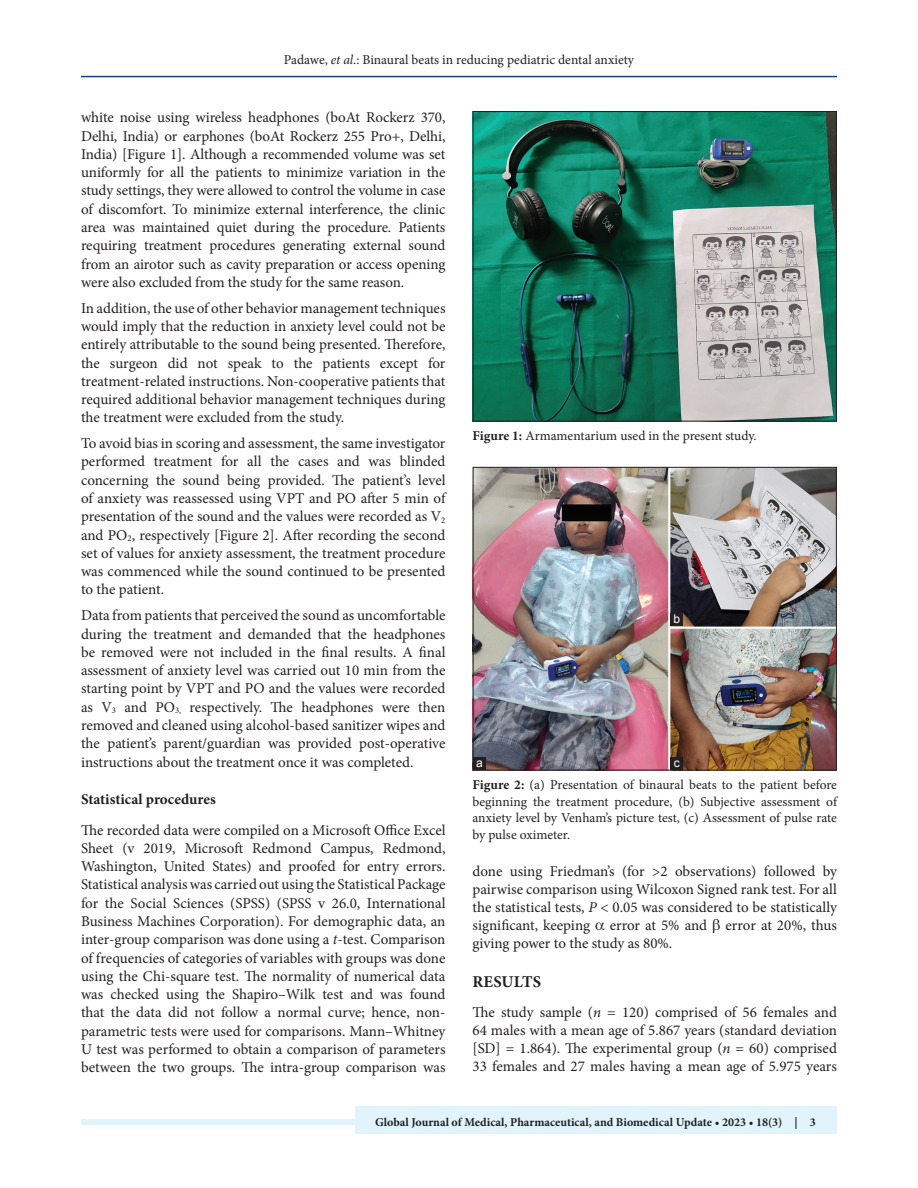
<style>
.page{position:relative;width:918px;height:1188px;background:#fff}
.page>*{position:absolute;margin:0;border:0;box-sizing:border-box;transform-origin:0 0}
.t1{font:700 16.5px "Minion Pro";letter-spacing:.01em;color:#231f20}
.TX{font:15px/18.3px "Minion Pro";letter-spacing:-.005em;color:#231f20;text-align:justify}
.t2{font:700 15px "Minion Pro";color:#231f20}
.FGC{font:13.5px/16.5px "Minion Pro";color:#231f20;text-align:justify}
.t3{font:700 12px "Minion Pro";color:#231f20}
.LABEL{font:12px "Arial";color:#fff}
.s1{font-style:italic}
.s2{font-weight:700}
</style>
<div class="page">
<hr style="left:81px;top:76px;width:756px;height:1px;background:#164077">
<div style="left:81px;top:1119px;width:756px;height:6px;background:#e1f4fc"></div>
<div style="left:356px;top:1106px;width:481px;height:28px;background:#e1f4fc"></div>
<img style="left:475px;top:113px;width:360px;height:306px">
<div style="left:473px;top:111px;width:364px;height:310px;border:1px solid #231f20"></div>
<img style="left:475px;top:469px;width:360px;height:299px">
<div style="left:473px;top:467px;width:364px;height:303px;border:1px solid #231f20"></div>
<div style="left:670px;top:614px;width:13px;height:12px;background:#231f20"></div>
<div style="left:671px;top:757px;width:12px;height:13px;background:#231f20"></div>
<div style="left:473px;top:757px;width:13px;height:13px;background:#231f20"></div>
<p class="FGC" style="left:284px;top:51px;width:352px">Padawe, <span class="s1">et al</span>.: Binaural beats in reducing pediatric dental anxiety</p>
<p class="TX" style="left:81px;top:108px;width:366px">white noise using wireless headphones (boAt Rockerz 370, Delhi, India) or earphones (boAt Rockerz 255 Pro+, Delhi, India) [Figure 1]. Although a recommended volume was set uniformly for all the patients to minimize variation in the study settings, they were allowed to control the volume in case of discomfort. To minimize external interference, the clinic area was maintained quiet during the procedure. Patients requiring treatment procedures generating external sound from an airotor such as cavity preparation or access opening were also excluded from the study for the same reason.</p>
<p class="TX" style="left:81px;top:299px;width:366px">In addition, the use of other behavior management techniques would imply that the reduction in anxiety level could not be entirely attributable to the sound being presented. Therefore, the surgeon did not speak to the patients except for treatment-related instructions. Non-cooperative patients that required additional behavior management techniques during the treatment were excluded from the study.</p>
<p class="TX" style="left:81px;top:434px;width:366px">To avoid bias in scoring and assessment, the same investigator performed treatment for all the cases and was blinded concerning the sound being provided. The patient’s level of anxiety was reassessed using VPT and PO after 5 min of presentation of the sound and the values were recorded as V<sub>2 </sub>and PO<sub>2</sub>, respectively [Figure 2]. After recording the second set of values for anxiety assessment, the treatment procedure was commenced while the sound continued to be presented to the patient.</p>
<p class="TX" style="left:81px;top:606px;width:366px">Data from patients that perceived the sound as uncomfortable during the treatment and demanded that the headphones be removed were not included in the final results. A final assessment of anxiety level was carried out 10 min from the starting point by VPT and PO and the values were recorded as V<sub>3</sub> and PO<sub>3,</sub> respectively. The headphones were then removed and cleaned using alcohol-based sanitizer wipes and the patient’s parent/guardian was provided post-operative instructions about the treatment once it was completed.</p>
<h2 class="t2" style="left:81px;top:789px;width:136px">Statistical procedures</h2>
<p class="TX" style="left:81px;top:821px;width:366px">The recorded data were compiled on a Microsoft Office Excel Sheet (v 2019, Microsoft Redmond Campus, Redmond, Washington, United States) and proofed for entry errors.<br>Statistical analysis was carried out using the Statistical Package for the Social Sciences (SPSS) (SPSS v 26.0, International Business Machines Corporation). For demographic data, an inter-group comparison was done using a <span class="s1">t</span>-test. Comparison of frequencies of categories of variables with groups was done using the Chi-square test. The normality of numerical data was checked using the Shapiro–Wilk test and was found that the data did not follow a normal curve; hence, non&shy;parametric tests were used for comparisons. Mann–Whitney U test was performed to obtain a comparison of parameters between the two groups. The intra-group comparison was</p>
<p class="FGC" style="left:472px;top:428px;width:286px"><span class="s2">Figure 1:</span> Armamentarium used in the present study.</p>
<p class="LABEL" style="left:674px;top:611px;width:8px">b</p>
<p class="LABEL" style="left:476px;top:754px;width:8px">a</p>
<p class="LABEL" style="left:674px;top:754px;width:7px">c</p>
<p class="FGC" style="left:472px;top:777px;width:366px"><span class="s2">Figure 2:</span> (a) Presentation of binaural beats to the patient before beginning the treatment procedure, (b) Subjective assessment of anxiety level by Venham’s picture test, (c) Assessment of pulse rate by pulse oximeter.</p>
<p class="TX" style="left:472px;top:863px;width:366px">done using Friedman’s (for &gt;2 observations) followed by pairwise comparison using Wilcoxon Signed rank test. For all the statistical tests, <span class="s1">P</span> &lt; 0.05 was considered to be statistically significant, keeping</p>
<p class="TX" style="left:472px;top:917px;width:366px;text-indent:137px">error at 5% and error at 20%, thus giving power to the study as 80%.</p>
<h1 class="t1" style="left:473px;top:971px;width:70px">RESULTS</h1>
<p class="TX" style="left:472px;top:1004px;width:366px">The study sample (<span class="s1">n</span> = 120) comprised of 56 females and 64 males with a mean age of 5.867 years (standard deviation [SD] = 1.864). The experimental group (<span class="s1">n</span> = 60) comprised 33 females and 27 males having a mean age of 5.975 years</p>
<p class="t3" style="left:375px;top:1113px;width:442px">Global Journal of Medical, Pharmaceutical, and Biomedical Update • 2023 • 18(3) | 3</p>
</div>
